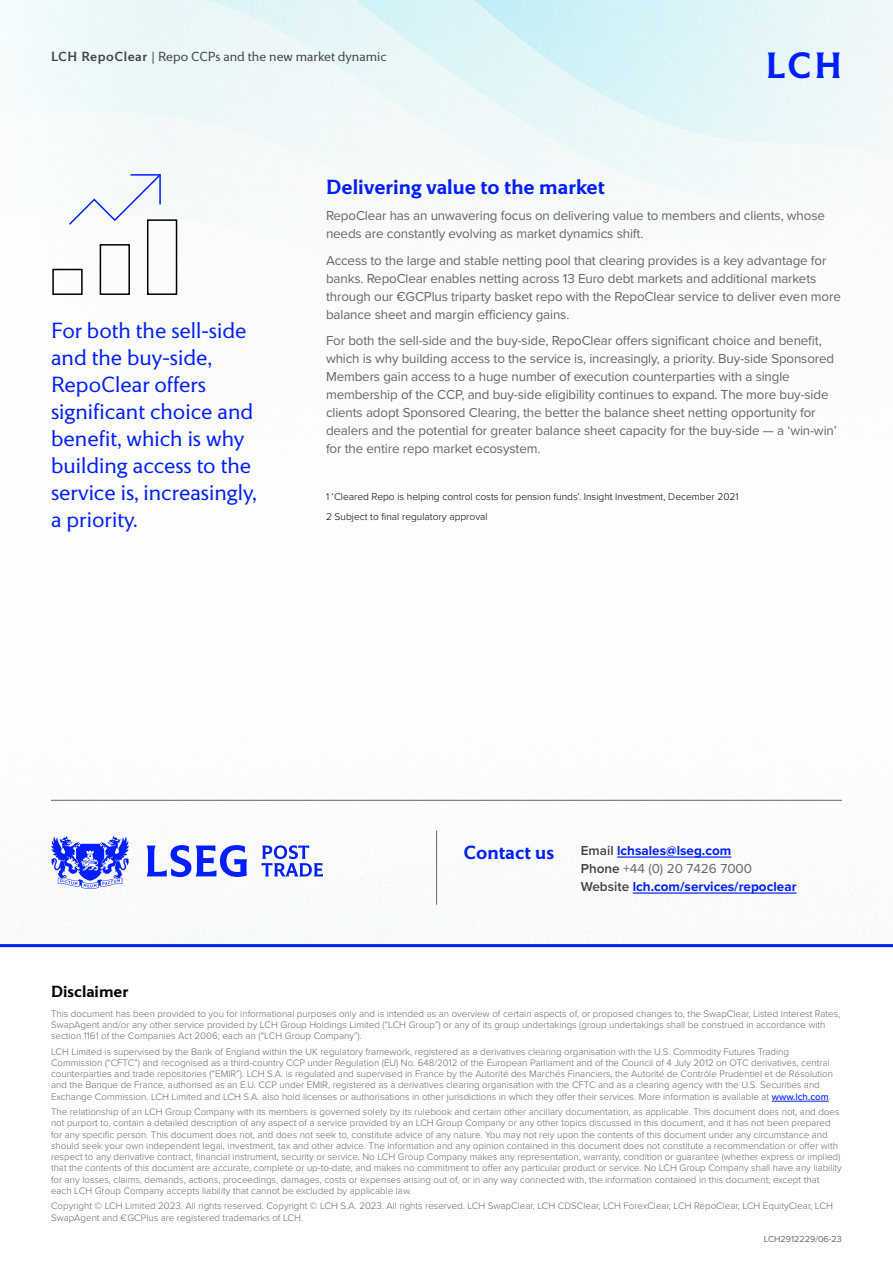
<style>
.page{position:relative;width:893px;height:1263px;background:#fff}
.page>*{position:absolute;margin:0;border:0;box-sizing:border-box;transform-origin:0 0}
.t1{font:600 37.5px "LSEG Motto";color:#001eff}
.t2{font:300 22.5px/27px "LSEG Motto";color:#001eff}
.t3{font:600 21px "LSEG Motto";color:#001eff}
.t4{font:600 19.5px "LSEG Motto";color:#001eff}
.t5{font:600 16.5px "LSEG Motto";color:#000}
.t6{font:13.5px/18px "Proxima Nova";letter-spacing:-.01em;color:#666}
.t7{font:700 13.5px/18px "Proxima Nova";color:#001eff}
.t8{font:300 13.5px "LSEG Motto";color:#404040}
.t9{font:300 10.2px/19.5px "Proxima Nova";color:#000}
.t10{font:300 9.75px/11.2px "Proxima Nova";color:#666}
.t11{font:9px "Proxima Nova";color:#666}
.s1{font-weight:500}
.s2{font-weight:600;color:#404040}
.s3{font-weight:400;color:#666}
.s4{font-weight:500;color:#001eff}
</style>
<div class="page">
<svg style="left:4px;top:0;width:889px;height:236px"></svg>
<svg style="left:52px;top:173px;width:126px;height:122px"></svg>
<hr style="left:617px;top:856px;width:114px;height:2px;background:#001eff">
<hr style="left:633px;top:892px;width:163px;height:2px;background:#001eff">
<hr style="left:436px;top:831px;width:1px;height:74px;background:#666">
<svg style="left:262px;top:845px;width:61px;height:31px"></svg>
<svg style="left:51px;top:836px;width:196px;height:53px"></svg>
<hr style="left:772px;top:1101px;width:57px;height:1px;background:#001eff">
<hr style="left:51px;top:800px;width:791px;height:1px;background:#666">
<hr style="left:0;top:944px;width:893px;height:3px;background:#001eff">
<h3 class="t8" style="left:51px;top:48px;width:337px"><span class="s1">LCH RepoClear</span> | Repo CCPs and the new market dynamic</h3>
<h1 class="t1" style="left:766px;top:43px;width:78px">LCH</h1>
<h2 class="t2" style="left:51px;top:317px;width:208px">For both the sell-side and the buy-side,<br>RepoClear offers significant choice and benefit, which is why building access to the service is, increasingly, a priority.</h2>
<h3 class="t3" style="left:326px;top:174px;width:280px">Delivering value to the market</h3>
<h3 class="t6" style="left:326px;top:206px;width:500px">RepoClear has an unwavering focus on delivering value to members and clients, whose needs are constantly evolving as market dynamics shift.</h3>
<p class="t6" style="left:326px;top:251px;width:516px">Access to the large and stable netting pool that clearing provides is a key advantage for banks. RepoClear enables netting across 13 Euro debt markets and additional markets through our €GCPlus triparty basket repo with the RepoClear service to deliver even more balance sheet and margin efficiency gains.</p>
<p class="t6" style="left:326px;top:331px;width:512px">For both the sell-side and the buy-side, RepoClear offers significant choice and benefit, which is why building access to the service is, increasingly, a priority. Buy-side Sponsored Members gain access to a huge number of execution counterparties with a single membership of the CCP, and buy-side eligibility continues to expand. The more buy-side clients adopt Sponsored Clearing, the better the balance sheet netting opportunity for dealers and the potential for greater balance sheet capacity for the buy-side — a ‘win-win’ for the entire repo market ecosystem.</p>
<p class="t9" style="left:326px;top:487px;width:414px">1 ‘Cleared Repo is helping control costs for pension funds’. Insight Investment, December 2021<br>2 Subject to final regulatory approval</p>
<h3 class="t4" style="left:463px;top:840px;width:92px">Contact us</h3>
<h3 class="t7" style="left:581px;top:841px;width:217px"><span class="s2">Email</span> lchsales@lseg.com<br><span class="s2">Phone</span> <span class="s3">+44 (0) 20 7426 7000<br></span><span class="s2">Website</span> lch.com/services/repoclear</h3>
<h3 class="t5" style="left:51px;top:981px;width:79px">Disclaimer</h3>
<p class="t10" style="left:51px;top:1007px;width:791px">This document has been provided to you for informational purposes only and is intended as an overview of certain aspects of, or proposed changes to, the SwapClear, Listed Interest Rates,<br>SwapAgent and/or any other service provided by LCH Group Holdings Limited (“LCH Group”) or any of its group undertakings (group undertakings shall be construed in accordance with section 1161 of the Companies Act 2006; each an (“LCH Group Company”).</p>
<p class="t10" style="left:51px;top:1045px;width:783px">LCH Limited is supervised by the Bank of England within the UK regulatory framework, registered as a derivatives clearing organisation with the U.S. Commodity Futures Trading Commission (“CFTC”) and recognised as a third-country CCP under Regulation (EU) No. 648/2012 of the European Parliament and of the Council of 4 July 2012 on OTC derivatives, central counterparties and trade repositories (“EMIR”). LCH S.A. is regulated and supervised in France by the Autorité des Marchés Financiers, the Autorité de Contrôle Prudentiel et de Résolution and the Banque de France, authorised as an E.U. CCP under EMIR, registered as a derivatives clearing organisation with the CFTC and as a clearing agency with the U.S. Securities and Exchange Commission. LCH Limited and LCH S.A. also hold licenses or authorisations in other jurisdictions in which they offer their services. More information is available at <span class="s4">www.lch.com</span>.</p>
<p class="t10" style="left:51px;top:1106px;width:792px">The relationship of an LCH Group Company with its members is governed solely by its rulebook and certain other ancillary documentation, as applicable. This document does not, and does not purport to, contain a detailed description of any aspect of a service provided by an LCH Group Company or any other topics discussed in this document, and it has not been prepared for any specific person. This document does not, and does not seek to, constitute advice of any nature. You may not rely upon the contents of this document under any circumstance and should seek your own independent legal, investment, tax and other advice. The information and any opinion contained in this document does not constitute a recommendation or offer with respect to any derivative contract, financial instrument, security or service. No LCH Group Company makes any representation, warranty, condition or guarantee (whether express or implied) that the contents of this document are accurate, complete or up-to-date, and makes no commitment to offer any particular product or service. No LCH Group Company shall have any liability for any losses, claims, demands, actions, proceedings, damages, costs or expenses arising out of, or in any way connected with, the information contained in this document, except that each LCH Group Company accepts liability that cannot be excluded by applicable law.</p>
<p class="t10" style="left:51px;top:1200px;width:783px">Copyright © LCH Limited 2023. All rights reserved. Copyright © LCH S.A. 2023. All rights reserved. LCH SwapClear, LCH CDSClear, LCH ForexClear, LCH RepoClear, LCH EquityClear, LCH<br>SwapAgent and €GCPlus are registered trademarks of LCH.</p>
<p class="t11" style="left:764px;top:1232px;width:80px">LCH2912229/06-23</p>
</div>
